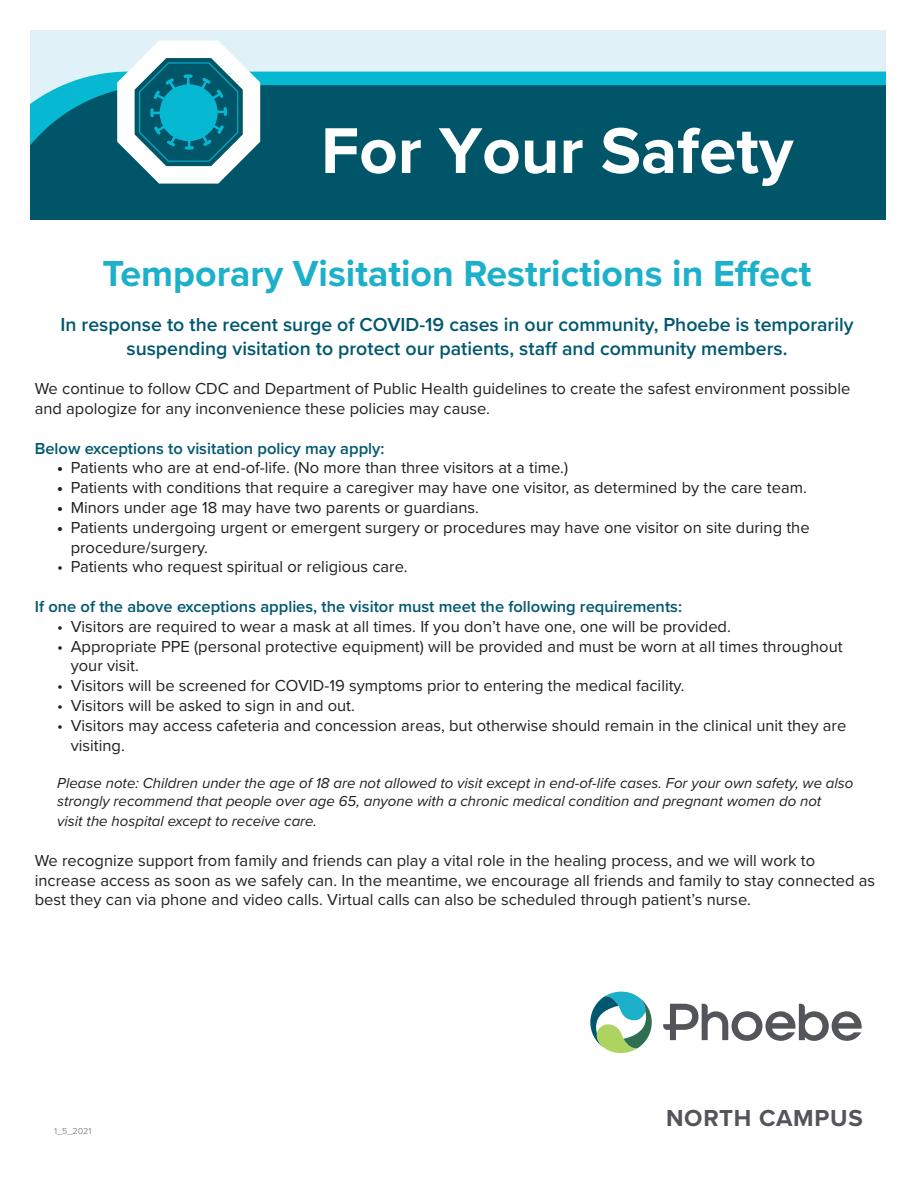
<style>
.page{position:relative;width:918px;height:1188px;background:#fff}
.page>*{position:absolute;margin:0;border:0;box-sizing:border-box;transform-origin:0 0}
.t1{font:700 67.05px "Proxima Nova";color:#fff}
.t2{font:700 37.5px "Proxima Nova";color:#1cb0ca}
.t3{font:700 24px "Proxima Nova";letter-spacing:.03em;color:#54555a}
.t4{font:600 19.5px/23.4px "Proxima Nova";color:#00586f;text-align:center}
.t5{font:16.5px/19.8px "Proxima Nova";color:#231f20}
.t6{font:600 16.5px "Proxima Nova";color:#00586f}
.t7{font:italic 15px/18px "Proxima Nova";color:#231f20}
.t8{font:9px "Proxima Nova";color:#8d8d90}
.s1{font-family:"Proxima Nova Extrabld"}
</style>
<div class="page">
<div style="left:30px;top:30px;width:856px;height:101px;background:#e0f2f7"></div>
<div style="left:63px;top:72px;width:822px;height:13px;background:#07b8d3"></div>
<div style="left:30px;top:85px;width:855px;height:134px;background:#005568"></div>
<svg style="left:117px;top:41px;width:143px;height:143px"></svg>
<svg style="left:590px;top:992px;width:62px;height:61px"></svg>
<svg style="left:663px;top:1004px;width:199px;height:37px"></svg>
<p class="t1" style="left:321px;top:101px;width:474px">For Your Safety</p>
<p class="t2" style="left:102px;top:246px;width:711px">Temporary Visitation Restrictions in Effect</p>
<p class="t4" style="left:61px;top:312px;width:795px">In response to the recent surge of COVID-19 cases in our community, Phoebe is temporarily suspending visitation to protect our patients, staff and community members.</p>
<p class="t5" style="left:35px;top:378px;width:817px">We continue to follow CDC and Department of Public Health guidelines to create the safest environment possible and apologize for any inconvenience these policies may cause.</p>
<p class="t6" style="left:35px;top:436px;width:351px">Below exceptions to visitation policy may apply:</p>
<p class="t5" style="left:57px;top:457px;width:512px"><span class="s1">•</span> Patients who are at end-of-life. (No more than three visitors at a time.)</p>
<p class="t5" style="left:57px;top:477px;width:751px"><span class="s1">•</span> Patients with conditions that require a caregiver may have one visitor, as determined by the care team.</p>
<p class="t5" style="left:57px;top:497px;width:423px"><span class="s1">•</span> Minors under age 18 may have two parents or guardians.</p>
<p class="t5" style="left:57px;top:517px;width:754px"><span class="s1">•</span> Patients undergoing urgent or emergent surgery or procedures may have one visitor on site during the</p>
<p class="t5" style="left:71px;top:536px;width:139px">procedure/surgery.</p>
<p class="t5" style="left:57px;top:556px;width:352px">• Patients who request spiritual or religious care.</p>
<p class="t6" style="left:35px;top:594px;width:649px">If one of the above exceptions applies, the visitor must meet the following requirements:</p>
<p class="t5" style="left:57px;top:616px;width:675px">• Visitors are required to wear a mask at all times. If you don’t have one, one will be provided.</p>
<p class="t5" style="left:71px;top:635px;width:773px;text-indent:-13px">• Appropriate PPE (personal protective equipment) will be provided and must be worn at all times throughout your visit.</p>
<p class="t5" style="left:57px;top:675px;width:629px">• Visitors will be screened for COVID-19 symptoms prior to entering the medical facility.</p>
<p class="t5" style="left:57px;top:695px;width:299px">• Visitors will be asked to sign in and out.</p>
<p class="t5" style="left:71px;top:715px;width:777px;text-indent:-13px">• Visitors may access cafeteria and concession areas, but otherwise should remain in the clinical unit they are visiting.</p>
<p class="t7" style="left:57px;top:774px;width:798px">Please note: Children under the age of 18 are not allowed to visit except in end-of-life cases. For your own safety, we also strongly recommend that people over age 65, anyone with a chronic medical condition and pregnant women do not</p>
<p class="t7" style="left:57px;top:811px;width:261px">visit the hospital except to receive care.</p>
<p class="t5" style="left:35px;top:850px;width:842px">We recognize support from family and friends can play a vital role in the healing process, and we will work to increase access as soon as we safely can. In the meantime, we encourage all friends and family to stay connected as best they can via phone and video calls. Virtual calls can also be scheduled through patient’s nurse.</p>
<p class="t8" style="left:54px;top:1125px;width:39px">1_5_2021</p>
<p class="t3" style="left:666px;top:1100px;width:198px">NORTH CAMPUS</p>
</div>
